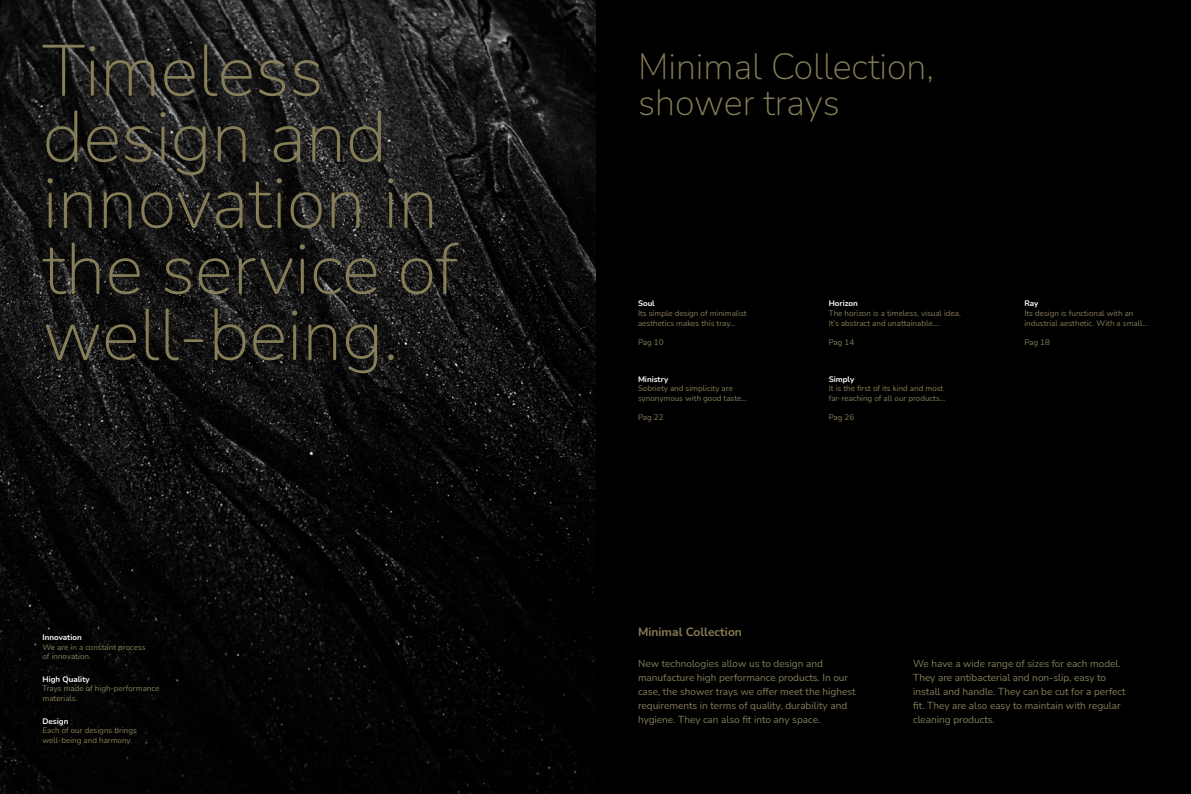
<style>
.page{position:relative;width:1191px;height:794px;background:#fff}
.page>*{position:absolute;margin:0;border:0;box-sizing:border-box;transform-origin:0 0}
.t1{font:200 72px/66px "Nunito";color:#867e58}
.t2{font:200 36px/36px "Nunito";color:#867e58}
.t3{font:700 12px "Nunito";color:#867e58}
.t4{font:10px/14px "Nunito";color:#867e58}
.t5{font:8px/9.6px "Nunito";color:#867e58}
.t6{font:700 8px "Nunito";color:#fff}
</style>
<div class="page">
<div style="left:595px;top:0;width:596px;height:794px;background:#000"></div>
<img style="left:0;top:0;width:595px;height:794px">
<h1 class="t1" style="left:43px;top:35px;width:417px">Timeless design and innovation in the service of well-being.</h1>
<p class="t6" style="left:43px;top:631px;width:41px">Innovation</p>
<p class="t5" style="left:43px;top:641px;width:105px">We are in a constant process of innovation.</p>
<p class="t6" style="left:43px;top:673px;width:49px">High Quality</p>
<p class="t5" style="left:43px;top:683px;width:118px">Trays made of high-performance materials.</p>
<p class="t6" style="left:43px;top:715px;width:27px">Design</p>
<p class="t5" style="left:43px;top:725px;width:96px">Each of our designs brings well-being and harmony.</p>
<h2 class="t2" style="left:638px;top:47px;width:297px">Minimal Collection, shower trays</h2>
<p class="t6" style="left:638px;top:298px;width:18px">Soul</p>
<p class="t5" style="left:638px;top:308px;width:110px">Its simple design of minimalist aesthetics makes this tray...</p>
<p class="t5" style="left:638px;top:337px;width:27px">Pag 10</p>
<p class="t6" style="left:638px;top:373px;width:32px">Ministry</p>
<p class="t5" style="left:638px;top:383px;width:110px">Sobriety and simplicity are synonymous with good taste...</p>
<p class="t5" style="left:638px;top:412px;width:27px">Pag 22</p>
<p class="t6" style="left:828px;top:298px;width:30px">Horizon</p>
<p class="t5" style="left:828px;top:308px;width:134px">The horizon is a timeless, visual idea.<br>It’s abstract and unattainable....</p>
<p class="t5" style="left:828px;top:337px;width:27px">Pag 14</p>
<p class="t6" style="left:828px;top:373px;width:27px">Simply</p>
<p class="t5" style="left:828px;top:383px;width:118px">It is the first of its kind and most far-reaching of all our products...</p>
<p class="t5" style="left:828px;top:412px;width:27px">Pag 26</p>
<p class="t6" style="left:1024px;top:298px;width:15px">Ray</p>
<p class="t5" style="left:1024px;top:308px;width:125px">Its design is functional with an industrial aesthetic. With a small...</p>
<p class="t5" style="left:1024px;top:337px;width:27px">Pag 18</p>
<h3 class="t3" style="left:638px;top:623px;width:105px">Minimal Collection</h3>
<p class="t4" style="left:638px;top:656px;width:219px">New technologies allow us to design and manufacture high performance products. In our case, the shower trays we offer meet the highest requirements in terms of quality, durability and hygiene. They can also fit into any space.</p>
<p class="t4" style="left:913px;top:656px;width:214px">We have a wide range of sizes for each model.<br>They are antibacterial and non-slip, easy to install and handle. They can be cut for a perfect fit. They are also easy to maintain with regular cleaning products.</p>
</div>
